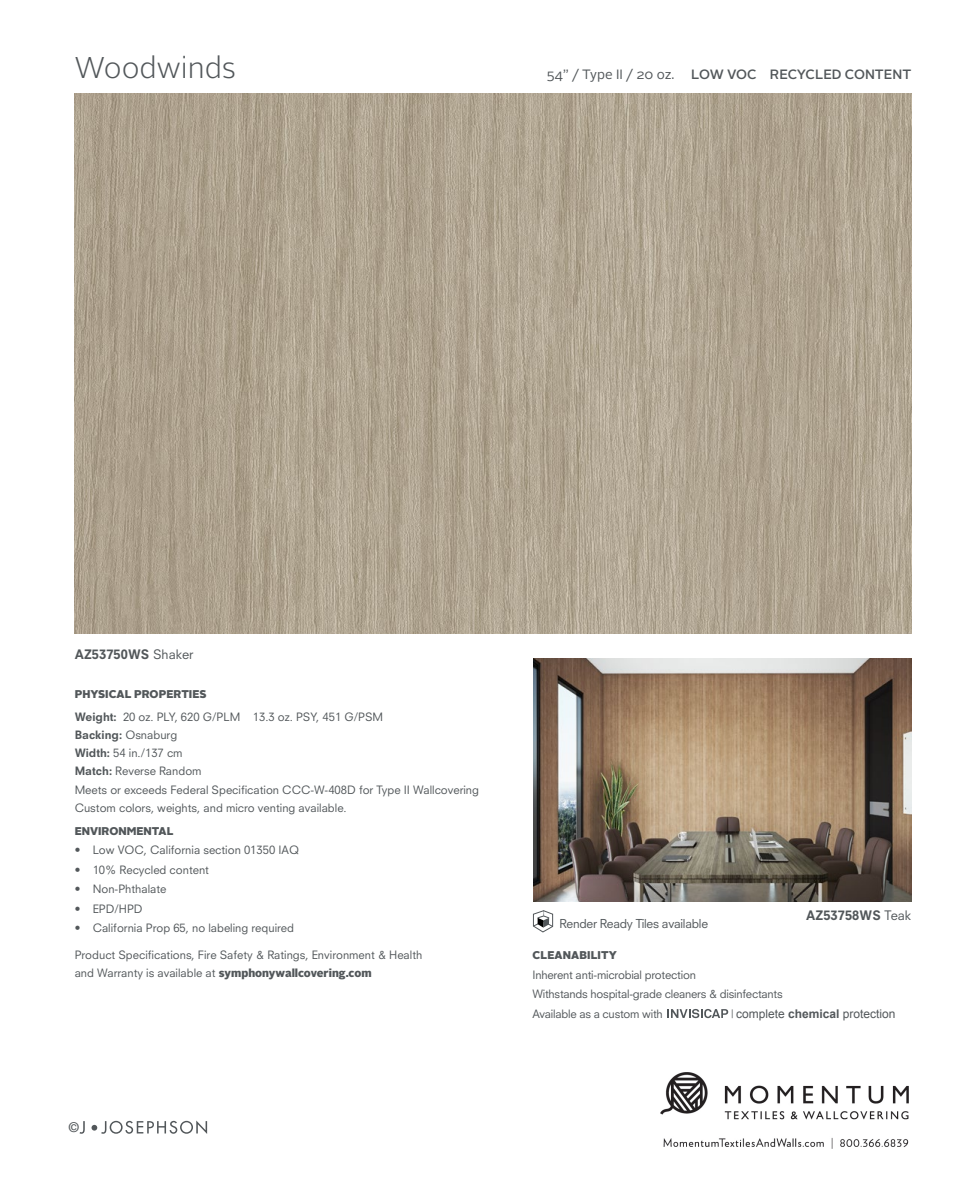
<style>
.page{position:relative;width:972px;height:1188px;background:#fff}
.page>*{position:absolute;margin:0;border:0;box-sizing:border-box;transform-origin:0 0}
.t1{font:300 30px "Alright Sans";color:#52575a}
.t2{font:500 13.5px "Alright Sans";color:#52575a}
.t3{font:500 13.5px "Helvetica Neue";color:#52575a}
.t4{font:800 12.75px "Neuzeit SLT Std";letter-spacing:.01em;color:#52575a}
.t5{font:12px "Arial";color:#52575a}
.t6{font:12px "Neuzeit SLT Std";letter-spacing:-.02em;color:#52575a}
.t7{font:11.25px/18px "Neuzeit SLT Std";color:#52575a}
.t8{font:11.25px/19.5px "Neuzeit SLT Std";letter-spacing:-.02em;color:#52575a}
.t9{font:900 11.25px "Alright Sans";color:#52575a}
.s1{font-weight:400}
.s2{font-weight:800}
.s3{font-family:"Alright Sans";font-weight:900}
.s4{font-family:"Neuzeit SLT Std";font-size:11.25px}
.s5{font-weight:700}
</style>
<div class="page">
<svg style="left:79px;top:1121px;width:128px;height:13px"></svg>
<img style="left:75px;top:94px;width:837px;height:540px">
<svg style="left:667px;top:1009px;width:61px;height:9px"></svg>
<svg style="left:533px;top:910px;width:20px;height:22px"></svg>
<img style="left:534px;top:659px;width:377px;height:243px">
<img style="left:660px;top:1073px;width:249px;height:75px">
<h1 class="t1" style="left:74px;top:47px;width:163px">Woodwinds</h1>
<p class="t2" style="left:547px;top:65px;width:366px"><span class="s1">54” / Type II / 20 oz.</span> LOW VOC RECYCLED CONTENT</p>
<p class="t4" style="left:75px;top:646px;width:120px">AZ53750WS <span class="s1">Shaker</span></p>
<p class="t9" style="left:75px;top:686px;width:133px">PHYSICAL PROPERTIES</p>
<p class="t7" style="left:75px;top:708px;width:310px"><span class="s2">Weight:</span> 20 oz. PLY, 620 G/PLM 13.3 oz. PSY, 451 G/PSM<br><span class="s2">Backing:</span> Osnaburg<br><span class="s2">Width:</span> 54 in./137 cm<br><span class="s2">Match:</span> Reverse Random</p>
<p class="t7" style="left:75px;top:781px;width:406px">Meets or exceeds Federal Specification CCC-W-408D for Type II Wallcovering<br>Custom colors, weights, and micro venting available.</p>
<p class="t9" style="left:75px;top:823px;width:100px">ENVIRONMENTAL</p>
<p class="t7" style="left:75px;top:841px;width:226px">• Low VOC, California section 01350 IAQ</p>
<p class="t7" style="left:75px;top:861px;width:136px">• 10% Recycled content</p>
<p class="t7" style="left:75px;top:880px;width:93px">• Non-Phthalate</p>
<p class="t7" style="left:75px;top:900px;width:70px">• EPD/HPD</p>
<p class="t7" style="left:75px;top:919px;width:221px">• California Prop 65, no labeling required</p>
<p class="t7" style="left:75px;top:946px;width:349px">Product Specifications, Fire Safety &amp; Ratings, Environment &amp; Health and Warranty is available at <span class="s3">symphonywallcovering.com</span></p>
<p class="t9" style="left:533px;top:947px;width:86px">CLEANABILITY</p>
<p class="t4" style="left:806px;top:907px;width:107px">AZ53758WS <span class="s1">Teak</span></p>
<p class="t6" style="left:560px;top:916px;width:150px">Render Ready Tiles available</p>
<p class="t8" style="left:533px;top:965px;width:252px">Inherent anti-microbial protection<br>Withstands hospital-grade cleaners &amp; disinfectants<br>Available as a custom with</p>
<p class="t5" style="left:731px;top:1006px;width:166px"><span class="s4">|</span> complete <span class="s5">chemical</span> protection</p>
<p class="t3" style="left:68px;top:1116px;width:12px">©</p>
</div>
